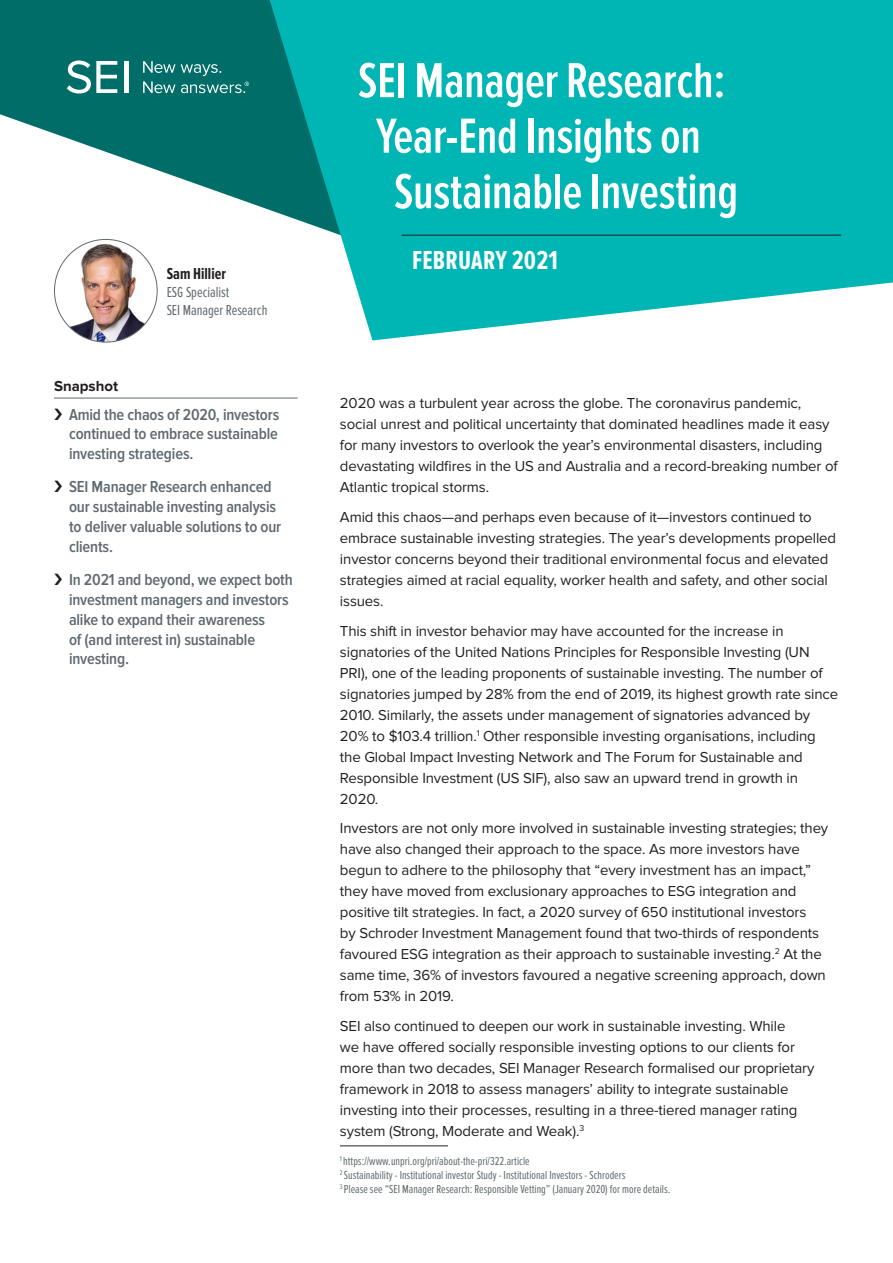
<style>
.page{position:relative;width:893px;height:1263px;background:#fff}
.page>*{position:absolute;margin:0;border:0;box-sizing:border-box;transform-origin:0 0}
.t1{font:600 51px "Proxima Nova Ex Cn";letter-spacing:-.005em;color:#fff}
.Month_and_Year{font:700 27px "Proxima Nova Ex Cn";letter-spacing:.01em;color:#fff}
.t2{font:600 16.5px/19.8px "Proxima Nova Cond";letter-spacing:-.01em;color:#5f696f}
.Author_Name{font:700 16.5px "Proxima Nova Ex Cn";color:#231f20}
.Body_Copy__10pt__R{font:15px/21px "Proxima Nova";letter-spacing:-.01em;color:#231f20}
.Supporting_Info{font:15px/18px "Proxima Nova Ex Cn";color:#5f696f}
.Snapshots{font:700 15px "Proxima Nova";color:#231f20}
.Footnote{font:12px "Proxima Nova Ex Cn";color:#5f696f}
</style>
<div class="page">
<hr style="left:340px;top:1145px;width:108px;height:1px;background:#231f20">
<svg style="left:0;top:0;width:270px;height:242px;fill:#006d68"></svg>
<svg style="left:270px;top:0;width:623px;height:340px;background:#1fbcbb"></svg>
<hr style="left:125px;top:61px;width:4px;height:32px;background:#fff">
<svg style="left:67px;top:61px;width:50px;height:33px"></svg>
<svg style="left:143px;top:61px;width:32px;height:12px"></svg>
<svg style="left:181px;top:64px;width:40px;height:12px"></svg>
<svg style="left:143px;top:81px;width:32px;height:12px"></svg>
<svg style="left:181px;top:82px;width:68px;height:11px"></svg>
<hr style="left:54px;top:398px;width:244px;height:1px;background:#5f696f">
<img style="left:54px;top:242px;width:103px;height:100px">
<hr style="left:402px;top:235px;width:439px;height:1px;background:#231f20">
<p class="Author_Name" style="left:167px;top:265px;width:61px">Sam Hillier</p>
<p class="Supporting_Info" style="left:167px;top:284px;width:102px">ESG Specialist<br>SEI Manager Research</p>
<p class="Snapshots" style="left:54px;top:379px;width:66px">Snapshot</p>
<p class="t2" style="left:69px;top:405px;width:212px;text-align:justify">Amid the chaos of 2020, investors continued to embrace sustainable investing strategies.</p>
<p class="t2" style="left:69px;top:477px;width:214px">SEI Manager Research enhanced our sustainable investing analysis to deliver valuable solutions to our clients.</p>
<p class="t2" style="left:69px;top:570px;width:225px">In 2021 and beyond, we expect both investment managers and investors alike to expand their awareness<br>of (and interest in) sustainable investing.</p>
<p class="t1" style="left:358px;top:52px;width:369px">SEI Manager Research:</p>
<p class="t1" style="left:376px;top:107px;width:326px">Year-End Insights on</p>
<p class="t1" style="left:394px;top:163px;width:346px">Sustainable Investing</p>
<p class="Month_and_Year" style="left:412px;top:245px;width:147px">FEBRUARY 2021</p>
<p class="Body_Copy__10pt__R" style="left:340px;top:394px;width:499px">2020 was a turbulent year across the globe. The coronavirus pandemic, social unrest and political uncertainty that dominated headlines made it easy for many investors to overlook the year’s environmental disasters, including devastating wildfires in the US and Australia and a record-breaking number of Atlantic tropical storms.</p>
<p class="Body_Copy__10pt__R" style="left:340px;top:507px;width:498px">Amid this chaos—and perhaps even because of it—investors continued to embrace sustainable investing strategies. The year’s developments propelled investor concerns beyond their traditional environmental focus and elevated strategies aimed at racial equality, worker health and safety, and other social issues.</p>
<p class="Body_Copy__10pt__R" style="left:340px;top:621px;width:500px">This shift in investor behavior may have accounted for the increase in signatories of the United Nations Principles for Responsible Investing (UN PRI), one of the leading proponents of sustainable investing. The number of signatories jumped by 28% from the end of 2019, its highest growth rate since 2010. Similarly, the assets under management of signatories advanced by 20% to $103.4 trillion.<sup>1</sup> Other responsible investing organisations, including the Global Impact Investing Network and The Forum for Sustainable and Responsible Investment (US SIF), also saw an upward trend in growth in 2020.</p>
<p class="Body_Copy__10pt__R" style="left:340px;top:818px;width:490px">Investors are not only more involved in sustainable investing strategies; they have also changed their approach to the space. As more investors have begun to adhere to the philosophy that “every investment has an impact,” they have moved from exclusionary approaches to ESG integration and positive tilt strategies. In fact, a 2020 survey of 650 institutional investors<br>by Schroder Investment Management found that two-thirds of respondents favoured ESG integration as their approach to sustainable investing.<sup>2</sup> At the same time, 36% of investors favoured a negative screening approach, down from 53% in 2019.</p>
<p class="Body_Copy__10pt__R" style="left:340px;top:1016px;width:476px">SEI also continued to deepen our work in sustainable investing. While<br>we have offered socially responsible investing options to our clients for more than two decades, SEI Manager Research formalised our proprietary framework in 2018 to assess managers’ ability to integrate sustainable investing into their processes, resulting in a three-tiered manager rating system (Strong, Moderate and Weak).<sup>3</sup></p>
<p class="Footnote" style="left:340px;top:1154px;width:191px"><sup>1</sup> https://www.unpri.org/pri/about-the-pri/322.article</p>
<p class="Footnote" style="left:340px;top:1168px;width:287px"><sup>2</sup> Sustainability - Institutional investor Study - Institutional Investors - Schroders</p>
<p class="Footnote" style="left:340px;top:1183px;width:332px"><sup>3</sup> Please see “SEI Manager Research: Responsible Vetting” (January 2020) for more details.</p>
</div>
